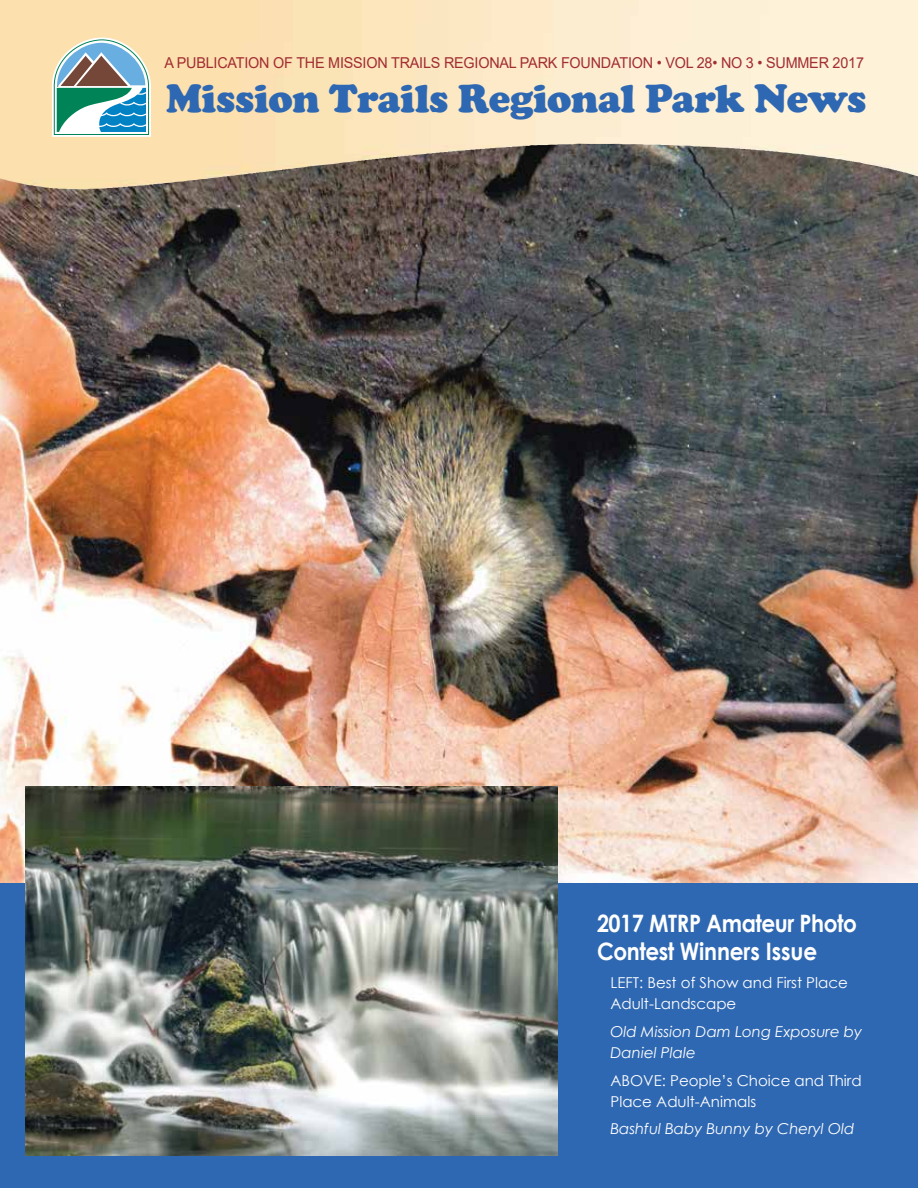
<style>
.page{position:relative;width:918px;height:1188px;background:#fff}
.page>*{position:absolute;margin:0;border:0;box-sizing:border-box;transform-origin:0 0}
.t1{font:900 40.5px "Cooper";letter-spacing:-.01em;color:#2f68b2}
.t2{font:700 24px/28.8px "Century Gothic";letter-spacing:-.02em;color:#fff;scale:.9 1}
.t3{font:15px/21px "Century Gothic";color:#fff}
.t4{font:15px "Arial";letter-spacing:-.015em;color:#a22d32;scale:.96 1}
.t5{font:italic 15px/21px "Century Gothic";color:#fff}
</style>
<div class="page">
<img style="left:0;top:190px;width:918px;height:693px">
<div style="left:0;top:883px;width:918px;height:305px;background:#2f68b2"></div>
<img style="left:0;top:0;width:918px;height:190px">
<svg style="left:52px;top:38px;width:99px;height:99px"></svg>
<img style="left:26px;top:786px;width:532px;height:369px">
<p class="t4" style="left:165px;top:52px;width:730px">A PUBLICATION OF THE MISSION TRAILS REGIONAL PARK FOUNDATION • VOL 28• NO 3 • SUMMER 2017</p>
<h1 class="t1" style="left:166px;top:75px;width:702px">Mission Trails Regional Park News</h1>
<h2 class="t2" style="left:597px;top:907px;width:290px">2017 MTRP Amateur Photo<br>Contest Winners Issue</h2>
<p class="t3" style="left:610px;top:972px;width:239px">LEFT: Best of Show and First Place<br>Adult-Landscape</p>
<p class="t5" style="left:610px;top:1021px;width:253px">Old Mission Dam Long Exposure by<br>Daniel Plale</p>
<p class="t3" style="left:610px;top:1070px;width:253px">ABOVE: People’s Choice and Third<br>Place Adult-Animals</p>
<p class="t5" style="left:610px;top:1118px;width:245px">Bashful Baby Bunny by Cheryl Old</p>
</div>
